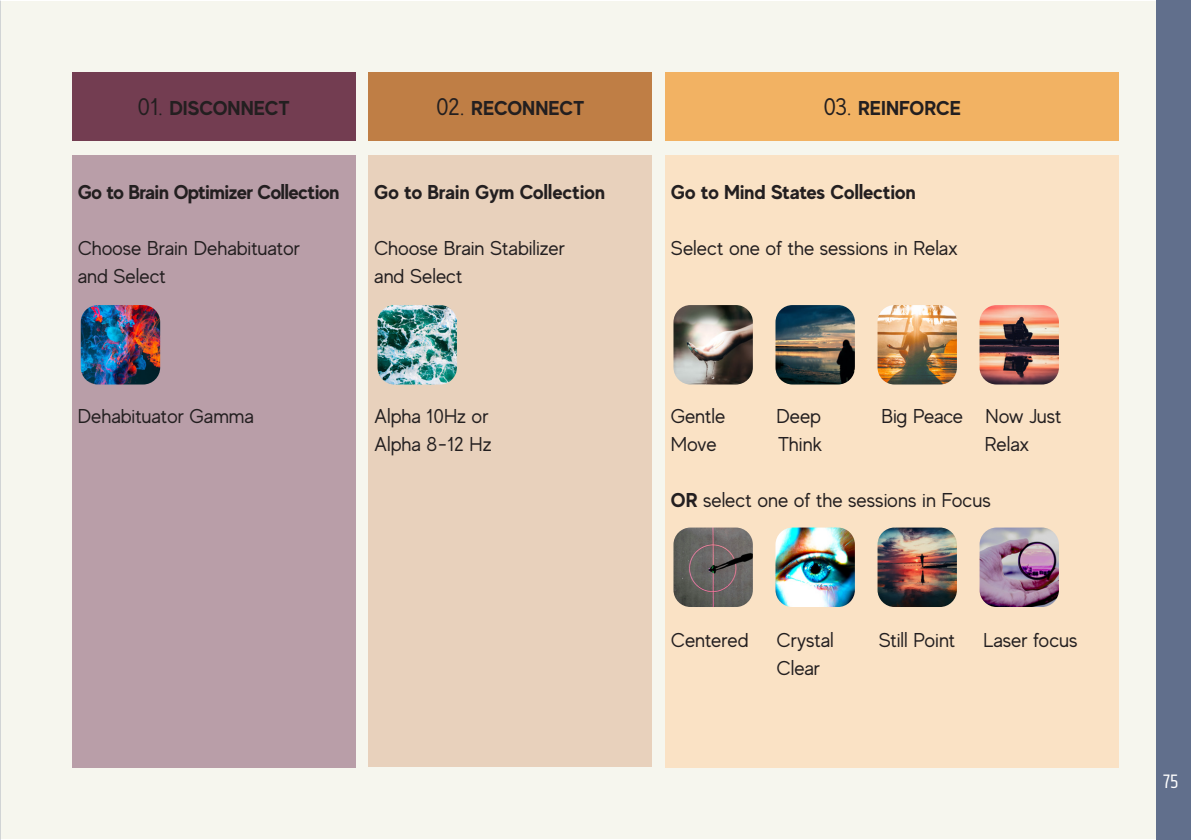
<style>
.page{position:relative;width:1191px;height:840px;background:#fff}
.page>*{position:absolute;margin:0;border:0;box-sizing:border-box;transform-origin:0 0}
.Corps_de_Texte{font:20px/28px "MADE Evolve Sans";color:#231f20}
.Corps_de_Texte-2{font:700 20px "MADE Evolve Sans";color:#231f20}
.Corps_de_Texte-3{font:700 20px "MADE Evolve Sans";letter-spacing:-.02em;color:#231f20}
.t1{font:20px "Khand";color:#fff}
.s1{font-weight:400;font-size:24px}
.s2{font-weight:700}
</style>
<div class="page">
<div style="left:1156px;top:0;width:34px;height:839px;background:#616f8c"></div>
<div style="left:0;top:1px;width:1156px;height:837px;background:#f6f6ee"></div>
<div style="left:72px;top:72px;width:283px;height:68px;background:#733d51"></div>
<div style="left:369px;top:72px;width:283px;height:68px;background:#bf7e45"></div>
<div style="left:665px;top:72px;width:454px;height:68px;background:#f2b263"></div>
<div style="left:72px;top:156px;width:283px;height:611px;background:#b99ea8"></div>
<div style="left:369px;top:156px;width:283px;height:610px;background:#e8d1bc"></div>
<div style="left:665px;top:156px;width:454px;height:611px;background:#fae2c5"></div>
<img style="left:81px;top:305px;width:79px;height:79px">
<img style="left:377px;top:305px;width:80px;height:79px">
<img style="left:673px;top:305px;width:80px;height:79px">
<img style="left:775px;top:305px;width:80px;height:79px">
<img style="left:979px;top:305px;width:80px;height:79px">
<img style="left:673px;top:527px;width:80px;height:79px">
<img style="left:775px;top:527px;width:80px;height:79px">
<img style="left:877px;top:305px;width:80px;height:79px">
<img style="left:877px;top:527px;width:80px;height:79px">
<img style="left:979px;top:527px;width:80px;height:79px">
<p class="Corps_de_Texte-2" style="left:138px;top:95px;width:154px"><span class="s1">01.</span> DISCONNECT</p>
<p class="Corps_de_Texte-2" style="left:436px;top:95px;width:150px"><span class="s1">02.</span> RECONNECT</p>
<p class="Corps_de_Texte-2" style="left:823px;top:95px;width:139px"><span class="s1">03.</span> REINFORCE</p>
<p class="Corps_de_Texte-3" style="left:78px;top:179px;width:263px">Go to Brain Optimizer Collection</p>
<p class="Corps_de_Texte" style="left:78px;top:233px;width:224px">Choose Brain Dehabituator</p>
<p class="Corps_de_Texte" style="left:78px;top:261px;width:90px">and Select</p>
<p class="Corps_de_Texte-2" style="left:374px;top:179px;width:232px">Go to Brain Gym Collection</p>
<p class="Corps_de_Texte" style="left:374px;top:233px;width:192px">Choose Brain Stabilizer</p>
<p class="Corps_de_Texte" style="left:374px;top:261px;width:90px">and Select</p>
<p class="Corps_de_Texte" style="left:78px;top:401px;width:178px">Dehabituator Gamma</p>
<p class="Corps_de_Texte" style="left:374px;top:401px;width:119px">Alpha 10Hz or<br>Alpha 8-12 Hz</p>
<p class="Corps_de_Texte-2" style="left:671px;top:179px;width:247px">Go to Mind States Collection</p>
<p class="Corps_de_Texte" style="left:671px;top:233px;width:288px">Select one of the sessions in Relax</p>
<p class="Corps_de_Texte" style="left:671px;top:401px;width:56px">Gentle</p>
<p class="Corps_de_Texte" style="left:776px;top:401px;width:46px">Deep</p>
<p class="Corps_de_Texte" style="left:881px;top:401px;width:182px">Big Peace Now Just</p>
<p class="Corps_de_Texte" style="left:671px;top:429px;width:47px">Move</p>
<p class="Corps_de_Texte" style="left:778px;top:429px;width:46px">Think</p>
<p class="Corps_de_Texte" style="left:984px;top:429px;width:46px">Relax</p>
<p class="Corps_de_Texte" style="left:671px;top:485px;width:321px"><span class="s2">OR</span> select one of the sessions in Focus</p>
<p class="Corps_de_Texte" style="left:671px;top:625px;width:79px">Centered</p>
<p class="Corps_de_Texte" style="left:776px;top:625px;width:59px">Crystal</p>
<p class="Corps_de_Texte" style="left:878px;top:625px;width:78px">Still Point</p>
<p class="Corps_de_Texte" style="left:983px;top:625px;width:96px">Laser focus</p>
<p class="Corps_de_Texte" style="left:776px;top:653px;width:45px">Clear</p>
<p class="t1" style="left:1163px;top:768px;width:16px">75</p>
</div>
